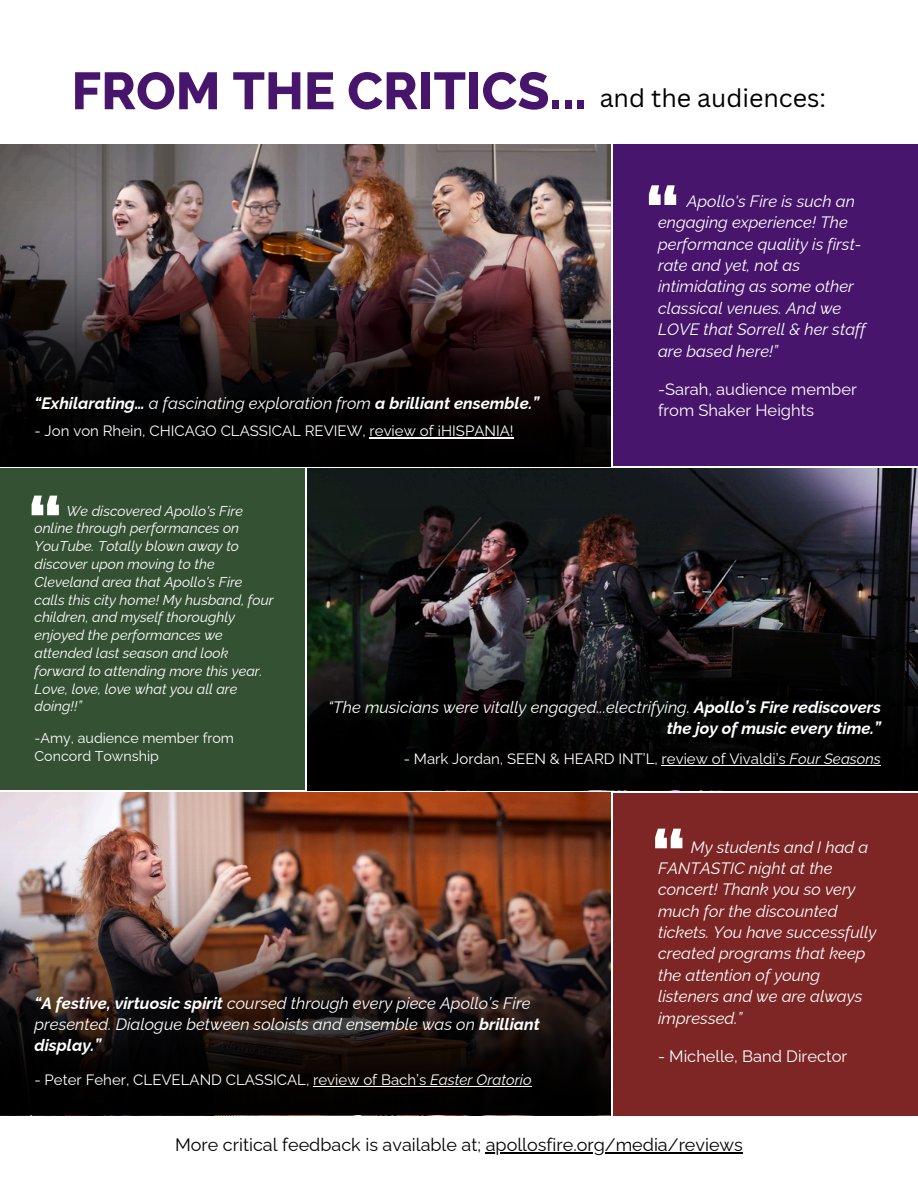
<style>
.page{position:relative;width:918px;height:1188px;background:#fff}
.page>*{position:absolute;margin:0;border:0;box-sizing:border-box;transform-origin:0 0}
.t1{font:800 72px "Raleway";color:#fff}
.t2{font:800 52.05px "Raleway";color:#47156b}
.t3{font:24.9px "Canva Sans";color:#000}
.t4{font:18px "Raleway";color:#000}
.t5{font:italic 16.5px/21.3px "Raleway";color:#fff}
.t6{font:italic 700 16.5px "Raleway";color:#fff}
.t7{font:16.5px/21.3px "Raleway";color:#fff}
.t8{font:15px "Raleway";color:#fff}
.t9{font:italic 14.25px/17.9px "Raleway";color:#fff}
.t10{font:14.25px/17.9px "Raleway";color:#fff}
.s1{font-weight:400}
.s2{font-weight:700}
.s3{font-style:italic}
</style>
<div class="page">
<div style="left:613px;top:145px;width:305px;height:321px;background:#47156b"></div>
<img style="left:0;top:145px;width:611px;height:31px">
<img style="left:307px;top:469px;width:611px;height:321px">
<img style="left:0;top:793px;width:611px;height:37px">
<div style="left:613px;top:793px;width:305px;height:322px;background:#7d2625"></div>
<div style="left:0;top:469px;width:305px;height:321px;background:#355134"></div>
<img style="left:0;top:176px;width:611px;height:290px">
<img style="left:308px;top:509px;width:610px;height:281px">
<img style="left:0;top:830px;width:611px;height:285px">
<hr style="left:370px;top:437px;width:144px;height:1px;background:#fff">
<hr style="left:662px;top:765px;width:128px;height:1px;background:#fff">
<hr style="left:790px;top:765px;width:91px;height:1px;background:#fff">
<hr style="left:313px;top:1086px;width:117px;height:1px;background:#fff">
<hr style="left:430px;top:1086px;width:102px;height:1px;background:#fff">
<hr style="left:486px;top:1153px;width:257px;height:1px;background:#000">
<h1 class="t2" style="left:72px;top:60px;width:517px">FROM THE CRITICS...</h1>
<h2 class="t3" style="left:600px;top:80px;width:228px">and the audiences:</h2>
<p class="t6" style="left:35px;top:394px;width:506px">“Exhilarating… <span class="s1">a fascinating exploration from</span> a brilliant ensemble.”</p>
<p class="t8" style="left:35px;top:422px;width:481px">- Jon von Rhein, CHICAGO CLASSICAL REVIEW, review of ¡HISPANIA!</p>
<p class="t1" style="left:645px;top:170px;width:36px">“</p>
<h3 class="t5" style="left:658px;top:190px;width:209px;text-indent:29px">Apollo's Fire is such an engaging experience! The performance quality is first&shy;rate and yet, not as intimidating as some other classical venues. And we<br>LOVE that Sorrell &amp; her staff are based here!”</h3>
<p class="t7" style="left:658px;top:378px;width:200px">-Sarah, audience member from Shaker Heights</p>
<h3 class="t1" style="left:28px;top:480px;width:36px">“</h3>
<p class="t9" style="left:35px;top:502px;width:241px;text-indent:32px">We discovered Apollo's Fire online through performances on<br>YouTube. Totally blown away to discover upon moving to the<br>Cleveland area that Apollo's Fire calls this city home! My husband, four children, and myself thoroughly enjoyed the performances we attended last season and look forward to attending more this year.<br>Love, love, love what you all are doing!!”</p>
<p class="t10" style="left:35px;top:729px;width:201px">-Amy, audience member from<br>Concord Township</p>
<p class="t5" style="left:328px;top:696px;width:554px;text-align:right">“The musicians were vitally engaged...electrifying. <span class="s2">Apollo’s Fire rediscovers the joy of music every time.”</span></p>
<p class="t8" style="left:404px;top:750px;width:479px">- Mark Jordan, SEEN &amp; HEARD INT’L, review of Vivaldi’s <span class="s3">Four Seasons</span></p>
<p class="t5" style="left:35px;top:993px;width:507px"><span class="s2">“A festive, virtuosic spirit</span> coursed through every piece Apollo’s Fire presented. Dialogue between soloists and ensemble was on <span class="s2">brilliant display.”</span></p>
<h3 class="t8" style="left:35px;top:1071px;width:499px">- Peter Feher, CLEVELAND CLASSICAL, review of Bach’s <span class="s3">Easter Oratorio</span></h3>
<h3 class="t1" style="left:651px;top:814px;width:36px">“</h3>
<p class="t5" style="left:658px;top:836px;width:220px;text-indent:33px">My students and I had a<br>FANTASTIC night at the concert! Thank you so very much for the discounted tickets. You have successfully created programs that keep the attention of young listeners and we are always impressed.”</p>
<p class="t7" style="left:658px;top:1045px;width:191px">- Michelle, Band Director</p>
<p class="t4" style="left:175px;top:1135px;width:569px">More critical feedback is available at; apollosfire.org/media/reviews</p>
</div>
